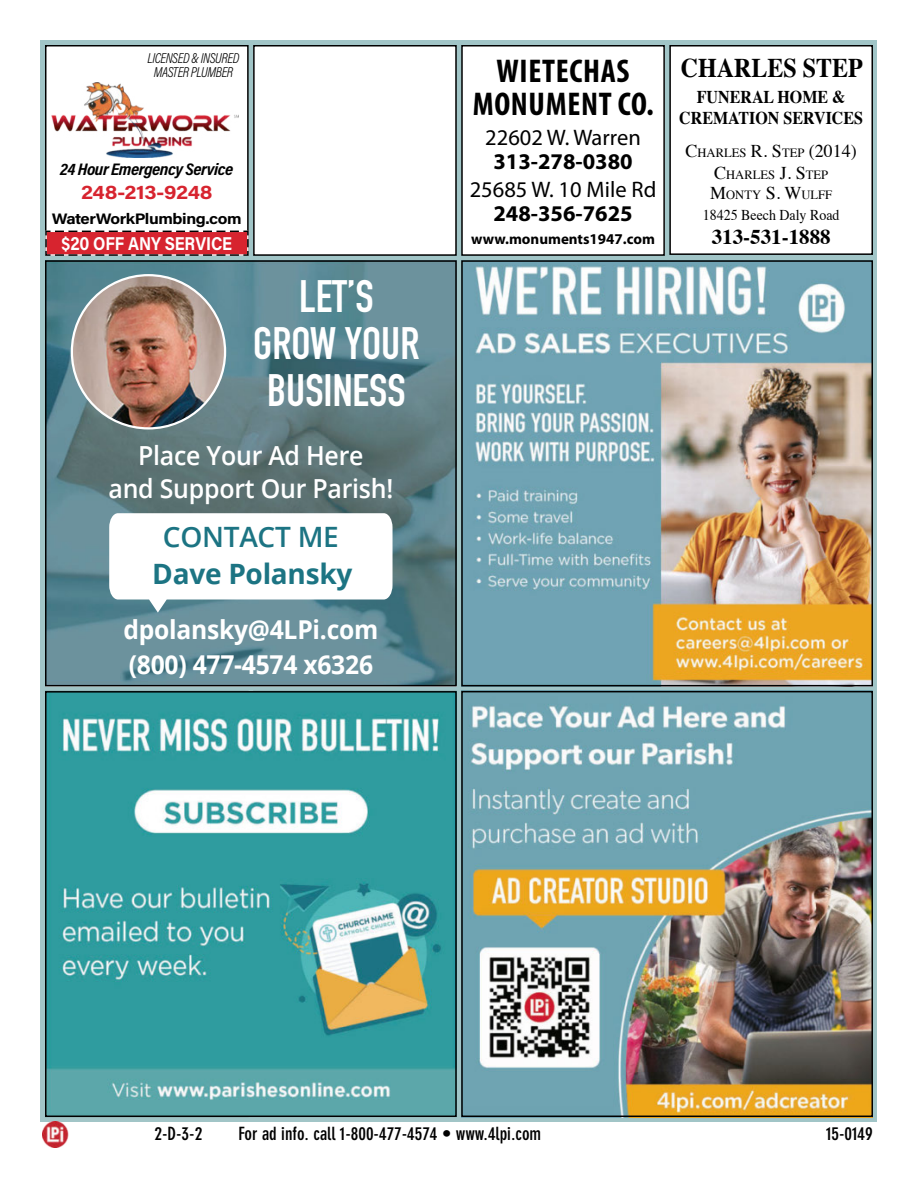
<style>
.page{position:relative;width:918px;height:1188px;background:#fff}
.page>*{position:absolute;margin:0;border:0;box-sizing:border-box;transform-origin:0 0}
.t1{font:700 44.85px/47.4px "DIN Condensed";color:#fff;text-align:center}
.t2{font:700 condensed 33px/33px "Myriad Pro";letter-spacing:.02em;color:#000;text-align:center}
.t3{font:700 28.05px "Open Sans";letter-spacing:-.01em;color:#1c7483}
.t4{font:600 28.05px "Open Sans";letter-spacing:-.01em;color:#1c7483}
.t5{font:700 27px "Times";color:#000;scale:.89 1}
.t6{font:600 26.25px/32.4px "Open Sans";letter-spacing:-.01em;color:#fff;text-align:center;scale:.95 1}
.t7{font:700 25.95px/35.4px "Open Sans";letter-spacing:-.01em;color:#fff;scale:.95 1}
.t8{font:22.5px "Myriad Pro";color:#000}
.t9{font:700 22.5px "Myriad Pro";color:#000}
.t10{font:700 21px "Times";color:#000}
.t11{font:700 19.95px "Acumin Pro";letter-spacing:-.015em;color:#d7242f;scale:1.1 1}
.t12{font:700 18.6px "Acumin Pro";letter-spacing:-.005em;color:#fff;scale:.87 1}
.t13{font:700 condensed 18px "DIN Neuzeit Grotesk Std";color:#000}
.t14{font:700 18px/21px "Times";color:#000;text-align:center;scale:.89 1}
.t15{font:18px "Times";color:#000}
.t16{font:italic 700 16.95px "Acumin Pro Cond";letter-spacing:-.025em;color:#000;scale:1.1 1}
.t17{font:700 15.15px "Acumin Pro";letter-spacing:-.025em;color:#000;scale:1.1 1}
.t18{font:700 15px "Myriad Pro";color:#000}
.t19{font:15px "Times";color:#000;scale:.93 1}
.t20{font:italic 300 14.4px/13.8px "Acumin Pro Cond";letter-spacing:-.025em;color:#000;text-align:center;scale:.96 1}
.t21{font:12.6px/19.5px "Times";color:#000;text-align:center}
.s1{font-size:17.7px}
.s2{font-size:12.6px}
.s3{font-size:18px}
</style>
<div class="page">
<div style="left:40px;top:40px;width:838px;height:1082px;background:#a1c5c7"></div>
<img style="left:48px;top:694px;width:406px;height:420px">
<div style="left:45px;top:691px;width:412px;height:426px;border:2px solid #000"></div>
<div style="left:462px;top:46px;width:202px;height:209px;background:#fff"></div>
<div style="left:461px;top:45px;width:204px;height:211px;border:2px solid #000"></div>
<div style="left:46px;top:46px;width:202px;height:209px;background:#fff"></div>
<div style="left:45px;top:45px;width:204px;height:211px;border:1px solid #000"></div>
<svg style="left:45px;top:230px;width:204px;height:26px;background:#c6313a"></svg>
<img style="left:52px;top:82px;width:187px;height:75px">
<div style="left:670px;top:46px;width:202px;height:208px;background:#fff"></div>
<div style="left:669px;top:45px;width:204px;height:210px;border:2px solid #000"></div>
<div style="left:254px;top:46px;width:202px;height:209px;background:#fff"></div>
<div style="left:253px;top:45px;width:204px;height:211px;border:2px solid #000"></div>
<img style="left:48px;top:263px;width:406px;height:420px">
<div style="left:45px;top:260px;width:412px;height:426px;border:2px solid #000"></div>
<img style="left:42px;top:1122px;width:27px;height:26px">
<img style="left:464px;top:263px;width:406px;height:420px">
<div style="left:461px;top:260px;width:412px;height:426px;border:2px solid #000"></div>
<svg style="left:109px;top:513px;width:284px;height:100px;background:#e7edef"></svg>
<img style="left:72px;top:275px;width:153px;height:153px">
<img style="left:464px;top:694px;width:406px;height:420px">
<div style="left:461px;top:691px;width:412px;height:426px;border:2px solid #000"></div>
<p class="t20" style="left:148px;top:51px;width:97px">LICENSED &amp; INSURED<br>MASTER PLUMBER</p>
<p class="t16" style="left:60px;top:158px;width:159px">24 Hour Emergency Service</p>
<p class="t11" style="left:81px;top:178px;width:121px">248-213-9248</p>
<p class="t17" style="left:52px;top:208px;width:174px">WaterWorkPlumbing.com</p>
<h2 class="t2" style="left:473px;top:54px;width:182px">WIETECHAS<br>MONUMENT CO.</h2>
<p class="t8" style="left:485px;top:123px;width:157px">22602 W. Warren</p>
<p class="t9" style="left:493px;top:149px;width:141px">313-278-0380</p>
<p class="t8" style="left:470px;top:176px;width:188px">25685 W. 10 Mile Rd</p>
<p class="t9" style="left:493px;top:201px;width:141px">248-356-7625</p>
<p class="t12" style="left:62px;top:230px;width:198px"><span class="s1">$</span>20 OFF ANY SERVICE</p>
<p class="t18" style="left:471px;top:230px;width:185px">www.monuments1947.com</p>
<h1 class="t1" style="left:253px;top:272px;width:168px">LET’S<br>GROW YOUR<br>BUSINESS</h1>
<h3 class="t6" style="left:108px;top:439px;width:301px">Place Your Ad Here<br>and Support Our Parish!</h3>
<h3 class="t4" style="left:163px;top:518px;width:178px">CONTACT ME</h3>
<h3 class="t3" style="left:152px;top:554px;width:202px">Dave Polansky</h3>
<h3 class="t7" style="left:123px;top:611px;width:270px">dpolansky@4LPi.com (800) 477-4574 x6326</h3>
<h3 class="t5" style="left:681px;top:42px;width:206px">CHARLES STEP</h3>
<p class="t14" style="left:679px;top:84px;width:208px">FUNERAL HOME &amp;<br>CREMATION SERVICES</p>
<p class="t15" style="left:685px;top:134px;width:173px">C<span class="s2">HARLES</span> R. S<span class="s2">TEP</span> (2014)</p>
<p class="t21" style="left:710px;top:164px;width:123px"><span class="s3">C</span>HARLES <span class="s3">J. S</span>TEP<br><span class="s3">M</span>ONTY <span class="s3">S. W</span>ULFF</p>
<p class="t19" style="left:703px;top:201px;width:149px">18425 Beech Daly Road</p>
<p class="t10" style="left:712px;top:217px;width:120px">313-531-1888</p>
<p class="t13" style="left:155px;top:1123px;width:49px">2-D-3-2</p>
<p class="t13" style="left:239px;top:1123px;width:304px">For ad info. call 1-800-477-4574 • www.4lpi.com</p>
<p class="t13" style="left:826px;top:1123px;width:48px">15-0149</p>
</div>
